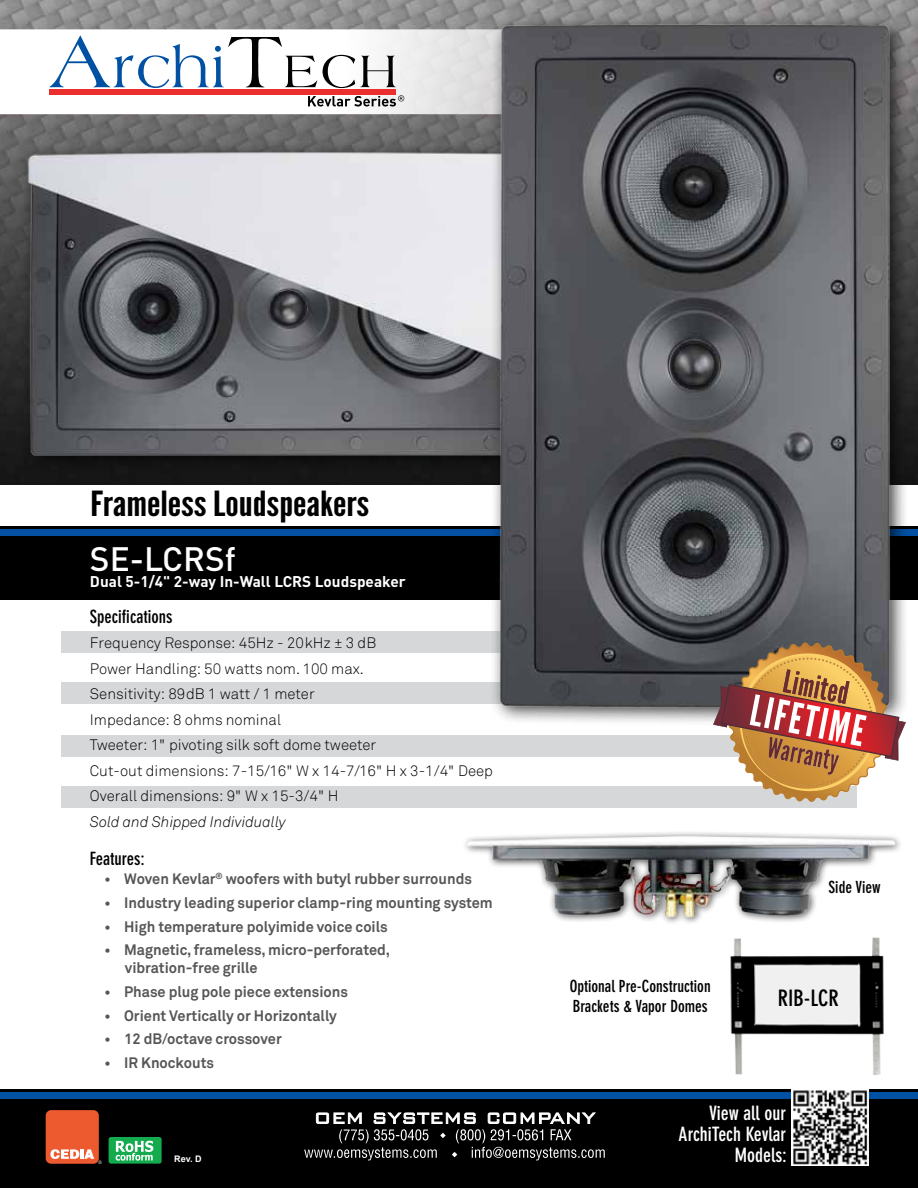
<style>
.page{position:relative;width:918px;height:1188px;background:#fff}
.page>*{position:absolute;margin:0;border:0;box-sizing:border-box;transform-origin:0 0}
.t1{font:34.5px "League Gothic";color:#000;scale:1.2 1}
.t2{font:500 33.45px "DIN";color:#fff}
.t3{font:700 condensed 22.35px "DIN Neuzeit Grotesk Std";color:#000}
.t4{font:700 condensed 19.5px/21px "DIN Neuzeit Grotesk Std";color:#fff;text-align:right}
.t5{font:700 condensed 18px "DIN Neuzeit Grotesk Std";color:#000}
.t6{font:700 condensed 16.5px/19.5px "DIN Neuzeit Grotesk Std";color:#000}
.t7{font:700 15.3px "DIN";color:#fff}
.t8{font:700 15px/18px "Akkurat";color:#565659}
.t9{font:300 15px/25.5px "Akkurat";color:#000}
.t10{font:italic 300 15px "Akkurat";color:#000}
.t11{font:700 9px "Arial";color:#fff}
.t12{font:300 4.8px "Avenir LT Std";color:#fff}
</style>
<div class="page">
<img style="left:0;top:0;width:918px;height:485px">
<div style="left:0;top:1089px;width:918px;height:99px;background:#000"></div>
<div style="left:0;top:1092px;width:918px;height:6px;background:#0050a3"></div>
<svg style="left:0;top:29px;width:918px;height:85px"></svg>
<svg style="left:50px;top:35px;width:267px;height:53px"></svg>
<svg style="left:323px;top:55px;width:73px;height:33px"></svg>
<div style="left:49px;top:89px;width:347px;height:5px;background:#eb2e2e"></div>
<svg style="left:308px;top:95px;width:96px;height:12px"></svg>
<svg style="left:304px;top:1112px;width:301px;height:49px"></svg>
<div style="left:46px;top:1110px;width:53px;height:54px;background:#ee5a30;border-radius:5px"></div>
<svg style="left:50px;top:1149px;width:44px;height:10px"></svg>
<div style="left:109px;top:1137px;width:53px;height:27px;background:#14ab4f;border-radius:3px"></div>
<svg style="left:116px;top:1141px;width:37px;height:20px"></svg>
<div style="left:0;top:527px;width:918px;height:73px;background:#000"></div>
<div style="left:0;top:530px;width:918px;height:6px;background:#0050a3"></div>
<img style="left:791px;top:1089px;width:77px;height:77px">
<img style="left:730px;top:937px;width:154px;height:138px">
<div style="left:62px;top:786px;width:795px;height:22px;background:#d6d7d9"></div>
<div style="left:62px;top:735px;width:795px;height:22px;background:#d6d7d9"></div>
<div style="left:62px;top:682px;width:795px;height:22px;background:#d6d7d9"></div>
<div style="left:62px;top:632px;width:795px;height:21px;background:#d6d7d9"></div>
<div style="left:18px;top:141px;width:549px;height:332px;background:#000101;opacity:.75"></div>
<img style="left:21px;top:147px;width:462px;height:316px">
<img style="left:483px;top:11px;width:424px;height:711px">
<svg style="left:713px;top:642px;width:193px;height:160px"></svg>
<img style="left:465px;top:832px;width:435px;height:91px">
<h1 class="t1" style="left:90px;top:484px;width:234px">Frameless Loudspeakers</h1>
<h2 class="t2" style="left:90px;top:537px;width:147px">SE-LCRSf</h2>
<p class="t7" style="left:90px;top:572px;width:317px">Dual 5-1/4" 2-way In-Wall LCRS Loudspeaker</p>
<p class="t5" style="left:90px;top:606px;width:84px">Specifications</p>
<p class="t9" style="left:90px;top:631px;width:404px">Frequency Response: 45Hz - 20kHz ± 3 dB<br>Power Handling: 50 watts nom. 100 max.<br>Sensitivity: 89dB 1 watt / 1 meter<br>Impedance: 8 ohms nominal<br>Tweeter: 1" pivoting silk soft dome tweeter<br>Cut-out dimensions: 7-15/16" W x 14-7/16" H x 3-1/4" Deep Overall dimensions: 9" W x 15-3/4" H</p>
<p class="t10" style="left:90px;top:813px;width:198px">Sold and Shipped Individually</p>
<p class="t5" style="left:90px;top:848px;width:56px">Features:</p>
<p class="t8" style="left:105px;top:870px;width:369px">• Woven Kevlar<sup>®</sup> woofers with butyl rubber surrounds</p>
<p class="t8" style="left:105px;top:894px;width:390px">• Industry leading superior clamp-ring mounting system</p>
<p class="t8" style="left:105px;top:918px;width:285px">• High temperature polyimide voice coils</p>
<p class="t8" style="left:125px;top:941px;width:267px;text-indent:-20px">• Magnetic, frameless, micro-perforated, vibration-free grille</p>
<p class="t8" style="left:105px;top:983px;width:245px">• Phase plug pole piece extensions</p>
<p class="t8" style="left:105px;top:1006px;width:234px">• Orient Vertically or Horizontally</p>
<p class="t8" style="left:105px;top:1030px;width:179px">• 12 dB/octave crossover</p>
<p class="t8" style="left:105px;top:1054px;width:111px">• IR Knockouts</p>
<p class="t12" style="left:98px;top:1160px;width:5px">®</p>
<p class="t11" style="left:174px;top:1153px;width:29px">Rev. D</p>
<p class="t6" style="left:570px;top:977px;width:142px">Optional Pre-Construction<br>Brackets &amp; Vapor Domes</p>
<p class="t6" style="left:829px;top:877px;width:54px">Side View</p>
<h3 class="t3" style="left:778px;top:985px;width:63px">RIB-LCR</h3>
<h3 class="t4" style="left:679px;top:1103px;width:110px">View all our<br>ArchiTech Kevlar<br>Models:</h3>
</div>
